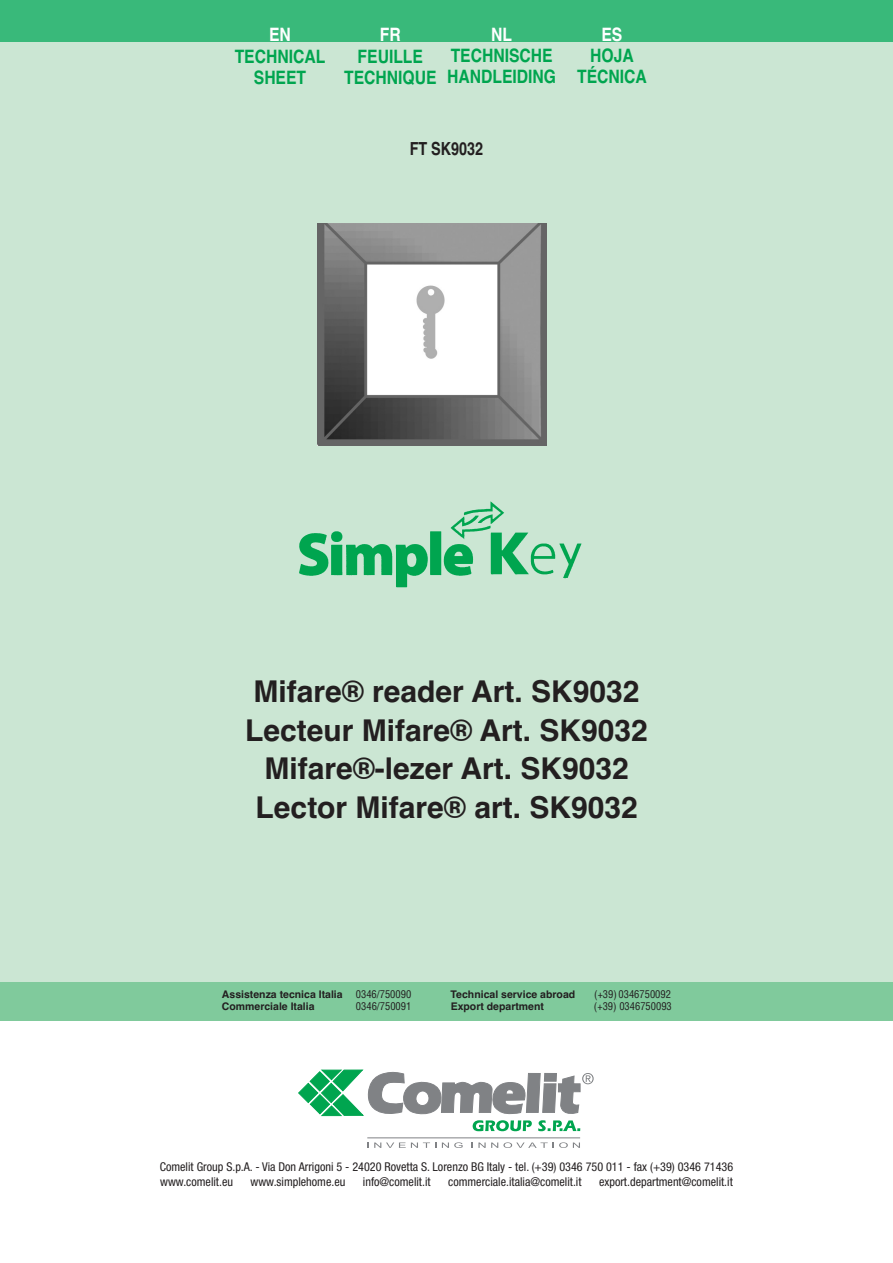
<style>
.page{position:relative;width:893px;height:1263px;background:#fff}
.page>*{position:absolute;margin:0;border:0;box-sizing:border-box;transform-origin:0 0}
.t1{font:700 30px/38.7px "Helvetica";color:#231f20}
.t2{font:700 18.45px/21px "Helvetica";color:#00a54f;text-align:center;scale:.85 1}
.t3{font:700 18.45px "Helvetica";color:#fff;scale:.85 1}
.t4{font:700 18px "Helvetica";color:#231f20;scale:.8 1}
.t5{font:condensed 12.15px/15.3px "Helvetica Neue";color:#231f20}
.t6{font:700 10.5px "Helvetica";color:#231f20}
.t7{font:condensed 10.5px "Helvetica";color:#231f20}
</style>
<div class="page">
<div style="left:0;top:0;width:893px;height:43px;background:#39b97a"></div>
<div style="left:0;top:43px;width:893px;height:955px;background:#cbe6d3"></div>
<img style="left:299px;top:502px;width:283px;height:86px">
<hr style="left:367px;top:1137px;width:213px;height:1px;background:#808285">
<svg style="left:367px;top:1142px;width:69px;height:6px"></svg>
<svg style="left:442px;top:1142px;width:21px;height:6px"></svg>
<svg style="left:472px;top:1142px;width:108px;height:6px"></svg>
<svg style="left:298px;top:1069px;width:296px;height:62px"></svg>
<div style="left:0;top:982px;width:893px;height:38px;background:#80ca9c"></div>
<img style="left:318px;top:224px;width:228px;height:221px">
<h2 class="t3" style="left:269px;top:28px;width:27px">EN</h2>
<h2 class="t3" style="left:380px;top:28px;width:26px">FR</h2>
<h2 class="t2" style="left:235px;top:47px;width:108px">TECHNICAL<br>SHEET</h2>
<h2 class="t2" style="left:344px;top:47px;width:110px">FEUILLE<br>TECHNIQUE</h2>
<h2 class="t3" style="left:491px;top:28px;width:26px">NL</h2>
<h2 class="t3" style="left:601px;top:28px;width:26px">ES</h2>
<h2 class="t2" style="left:447px;top:47px;width:130px;text-align:left">TECHNISCHE<br>HANDLEIDING</h2>
<h2 class="t2" style="left:577px;top:47px;width:83px">HOJA<br>TÉCNICA</h2>
<h3 class="t4" style="left:410px;top:142px;width:94px">FT SK9032</h3>
<h1 class="t1" style="left:245px;top:675px;width:404px">Mifare® reader Art. SK9032<br>Lecteur Mifare® Art. SK9032</h1>
<h1 class="t1" style="left:256px;top:752px;width:384px">Mifare®-lezer Art. SK9032<br>Lector Mifare® art. SK9032</h1>
<p class="t6" style="left:222px;top:991px;width:122px">Assistenza tecnica Italia</p>
<p class="t7" style="left:356px;top:990px;width:57px">0346/750090</p>
<p class="t6" style="left:451px;top:991px;width:126px">Technical service abroad</p>
<p class="t7" style="left:594px;top:990px;width:78px">(+39) 0346750092</p>
<p class="t6" style="left:222px;top:1003px;width:94px">Commerciale Italia</p>
<p class="t7" style="left:356px;top:1002px;width:57px">0346/750091</p>
<p class="t6" style="left:451px;top:1003px;width:95px">Export department</p>
<p class="t7" style="left:594px;top:1002px;width:79px">(+39) 0346750093</p>
<p class="t5" style="left:160px;top:1160px;width:575px">Comelit Group S.p.A. - Via Don Arrigoni 5 - 24020 Rovetta S. Lorenzo BG Italy - tel. (+39) 0346 750 011 - fax (+39) 0346 71436 www.comelit.eu</p>
<p class="t5" style="left:251px;top:1175px;width:96px">www.simplehome.eu</p>
<p class="t5" style="left:363px;top:1175px;width:69px">info@comelit.it</p>
<p class="t5" style="left:448px;top:1175px;width:135px">commerciale.italia@comelit.it</p>
<p class="t5" style="left:599px;top:1175px;width:135px">export.department@comelit.it</p>
</div>
